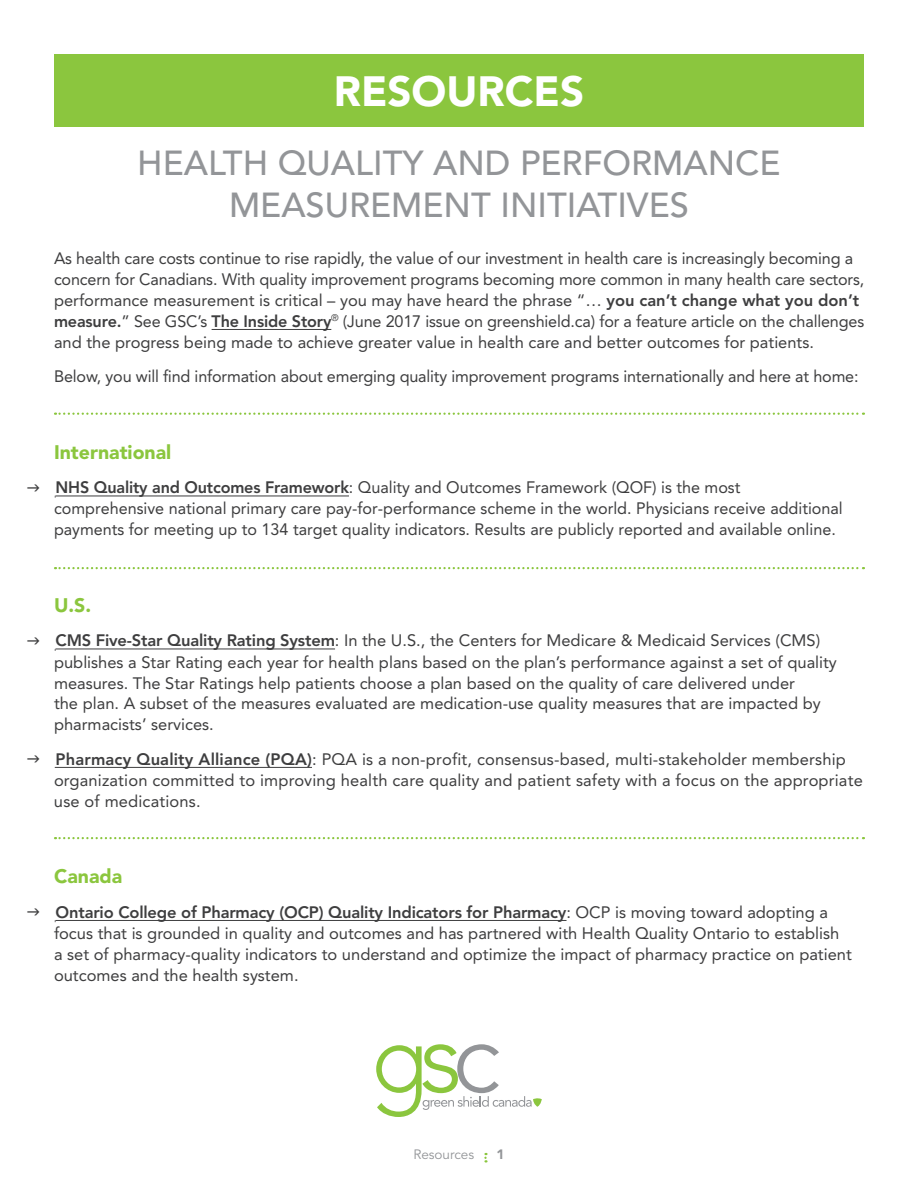
<style>
.page{position:relative;width:918px;height:1188px;background:#fff}
.page>*{position:absolute;margin:0;border:0;box-sizing:border-box;transform-origin:0 0}
.Heading{font:900 42px "Avenir LT Std";color:#fff}
.Heading-2{font:500 34.5px/42px "Avenir LT Std";color:#939598;text-align:center}
.t1{font:900 19.5px "Avenir LT Std";color:#8bc63e}
.Heading-3{font:16.5px/21px "Avenir LT Std";color:#3e3e3f}
.t2{font:13.5px "Avenir LT Std";color:#939598}
.t3{font:900 13.5px "Avenir LT Std";color:#939598}
.s1{font-weight:800}
</style>
<div class="page">
<svg style="left:484px;top:1153px;width:3px;height:10px"></svg>
<div style="left:54px;top:54px;width:810px;height:73px;background:#8bc63e"></div>
<svg style="left:55px;top:567px;width:809px;height:2px"></svg>
<svg style="left:55px;top:837px;width:809px;height:2px"></svg>
<svg style="left:55px;top:413px;width:809px;height:2px"></svg>
<svg style="left:376px;top:1044px;width:166px;height:73px"></svg>
<hr style="left:212px;top:329px;width:119px;height:1px;background:#3e3e3f">
<hr style="left:56px;top:496px;width:293px;height:1px;background:#3e3e3f">
<hr style="left:56px;top:649px;width:279px;height:1px;background:#3e3e3f">
<hr style="left:55px;top:767px;width:257px;height:1px;background:#3e3e3f">
<hr style="left:56px;top:920px;width:511px;height:1px;background:#3e3e3f">
<p class="Heading" style="left:334px;top:66px;width:252px">RESOURCES</p>
<p class="Heading-2" style="left:137px;top:143px;width:645px">HEALTH QUALITY AND PERFORMANCE<br>MEASUREMENT INITIATIVES</p>
<p class="Heading-3" style="left:54px;top:248px;width:812px">As health care costs continue to rise rapidly, the value of our investment in health care is increasingly becoming a concern for Canadians. With quality improvement programs becoming more common in many health care sectors, performance measurement is critical – you may have heard the phrase “… <span class="s1">you can’t change what you don’t measure.</span>” See GSC’s <span class="s1">The Inside Story</span><sup>®</sup> (June 2017 issue on greenshield.ca) for a feature article on the challenges and the progress being made to achieve greater value in health care and better outcomes for patients.</p>
<p class="Heading-3" style="left:54px;top:366px;width:806px">Below, you will find information about emerging quality improvement programs internationally and here at home:</p>
<p class="t1" style="left:54px;top:440px;width:119px">International</p>
<p class="Heading-3" style="left:54px;top:477px;width:790px"><span class="s1">NHS Quality and Outcomes Framework</span>: Quality and Outcomes Framework (QOF) is the most comprehensive national primary care pay-for-performance scheme in the world. Physicians receive additional payments for meeting up to 134 target quality indicators. Results are publicly reported and available online.</p>
<p class="t1" style="left:54px;top:593px;width:39px">U.S.</p>
<p class="Heading-3" style="left:54px;top:630px;width:784px"><span class="s1">CMS Five-Star Quality Rating System</span>: In the U.S., the Centers for Medicare &amp; Medicaid Services (CMS) publishes a Star Rating each year for health plans based on the plan’s performance against a set of quality measures. The Star Ratings help patients choose a plan based on the quality of care delivered under<br>the plan. A subset of the measures evaluated are medication-use quality measures that are impacted by pharmacists’ services.</p>
<p class="Heading-3" style="left:54px;top:748px;width:810px"><span class="s1">Pharmacy Quality Alliance (PQA)</span>: PQA is a non-profit, consensus-based, multi-stakeholder membership organization committed to improving health care quality and patient safety with a focus on the appropriate use of medications.</p>
<p class="t1" style="left:54px;top:865px;width:70px">Canada</p>
<p class="Heading-3" style="left:54px;top:902px;width:799px"><span class="s1">Ontario College of Pharmacy (OCP) Quality Indicators for Pharmacy</span>: OCP is moving toward adopting a focus that is grounded in quality and outcomes and has partnered with Health Quality Ontario to establish a set of pharmacy-quality indicators to understand and optimize the impact of pharmacy practice on patient outcomes and the health system.</p>
<p class="t2" style="left:413px;top:1147px;width:62px">Resources</p>
<p class="t3" style="left:497px;top:1146px;width:9px">1</p>
</div>
